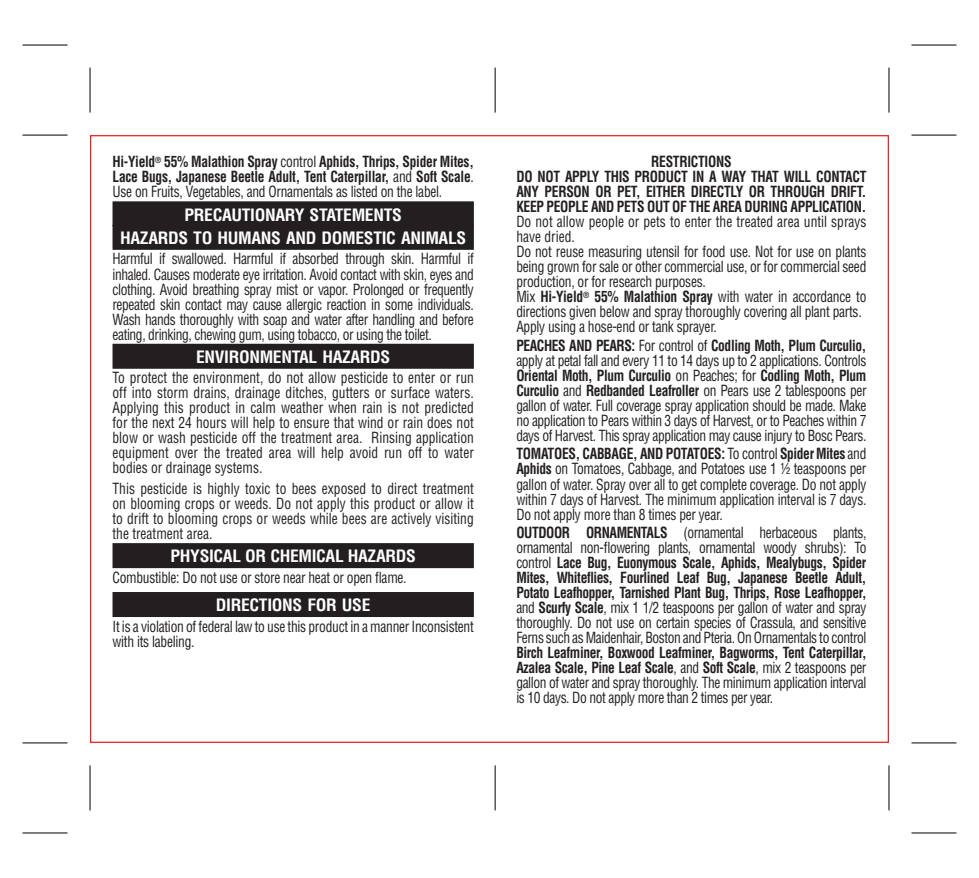
<style>
.page{position:relative;width:979px;height:878px;background:#fff}
.page>*{position:absolute;margin:0;border:0;box-sizing:border-box;transform-origin:0 0}
.HEADING{font:700 condensed 16.75px "Helvetica LT Std";letter-spacing:-.02em;color:#fff;scale:1.05 1}
.body_text_-_end{font:condensed 15px/15px "Helvetica LT Std";letter-spacing:-.02em;color:#231f20;text-align:justify;scale:.9 1}
.body_text_-_end-2{font:700 condensed 15px/15px "Helvetica LT Std";letter-spacing:-.02em;color:#231f20;text-align:justify;scale:.9 1}
.body_text{font:condensed 15px/15px "Helvetica LT Std";letter-spacing:-.02em;color:#231f20;scale:.9 1}
.body_text_-_end-3{font:condensed 15px/15px "Helvetica LT Std";color:#231f20;scale:.9 1}
.s1{font-weight:400}
.s2{font-weight:700}
</style>
<div class="page">
<hr style="left:22px;top:135px;width:46px;height:1px;background:#000">
<hr style="left:911px;top:135px;width:45px;height:1px;background:#000">
<hr style="left:22px;top:742px;width:46px;height:1px;background:#000">
<hr style="left:911px;top:742px;width:45px;height:1px;background:#000">
<hr style="left:22px;top:832px;width:46px;height:1px;background:#000">
<hr style="left:911px;top:832px;width:45px;height:1px;background:#000">
<hr style="left:22px;top:45px;width:46px;height:1px;background:#000">
<hr style="left:911px;top:45px;width:45px;height:1px;background:#000">
<hr style="left:90px;top:68px;width:1px;height:45px;background:#000">
<hr style="left:495px;top:68px;width:1px;height:45px;background:#000">
<hr style="left:888px;top:68px;width:1px;height:45px;background:#000">
<hr style="left:90px;top:765px;width:1px;height:45px;background:#000">
<hr style="left:495px;top:765px;width:1px;height:45px;background:#000">
<hr style="left:888px;top:765px;width:1px;height:45px;background:#000">
<div style="left:112px;top:201px;width:362px;height:25px;background:#231f20"></div>
<div style="left:112px;top:225px;width:362px;height:25px;background:#231f20"></div>
<div style="left:112px;top:344px;width:362px;height:25px;background:#231f20"></div>
<div style="left:112px;top:543px;width:362px;height:25px;background:#231f20"></div>
<div style="left:112px;top:592px;width:362px;height:25px;background:#231f20"></div>
<p class="body_text_-_end-2" style="left:112px;top:154px;width:403px">Hi-Yield<sup>®</sup> 55% Malathion Spray <span class="s1">control</span> Aphids, Thrips, Spider Mites, Lace Bugs, Japanese Beetle Adult, Tent Caterpillar, <span class="s1">and</span> Soft Scale<span class="s1">.<br>Use on Fruits, Vegetables, and Ornamentals as listed on the label.</span></p>
<p class="HEADING" style="left:184px;top:204px;width:208px">PRECAUTIONARY STATEMENTS</p>
<p class="HEADING" style="left:120px;top:227px;width:331px">HAZARDS TO HUMANS AND DOMESTIC ANIMALS</p>
<p class="body_text_-_end" style="left:112px;top:251px;width:403px">Harmful if swallowed. Harmful if absorbed through skin. Harmful if inhaled. Causes moderate eye irritation. Avoid contact with skin, eyes and clothing. Avoid breathing spray mist or vapor. Prolonged or frequently repeated skin contact may cause allergic reaction in some individuals.<br>Wash hands thoroughly with soap and water after handling and before eating, drinking, chewing gum, using tobacco, or using the toilet.</p>
<p class="HEADING" style="left:196px;top:346px;width:187px">ENVIRONMENTAL HAZARDS</p>
<p class="body_text_-_end" style="left:112px;top:370px;width:403px">To protect the environment, do not allow pesticide to enter or run off into storm drains, drainage ditches, gutters or surface waters.<br>Applying this product in calm weather when rain is not predicted for the next 24 hours will help to ensure that wind or rain does not blow or wash pesticide off the treatment area. Rinsing application equipment over the treated area will help avoid run off to water bodies or drainage systems.</p>
<p class="body_text_-_end" style="left:112px;top:481px;width:403px">This pesticide is highly toxic to bees exposed to direct treatment on blooming crops or weeds. Do not apply this product or allow it to drift to blooming crops or weeds while bees are actively visiting the treatment area.</p>
<p class="HEADING" style="left:171px;top:545px;width:235px">PHYSICAL OR CHEMICAL HAZARDS</p>
<p class="body_text_-_end" style="left:112px;top:569px;width:328px">Combustible: Do not use or store near heat or open flame.</p>
<p class="HEADING" style="left:216px;top:594px;width:149px">DIRECTIONS FOR USE</p>
<p class="body_text" style="left:112px;top:618px;width:403px">It is a violation of federal law to use this product in a manner Inconsistent with its labeling.</p>
<p class="body_text_-_end-2" style="left:651px;top:154px;width:91px">RESTRICTIONS</p>
<p class="body_text_-_end-2" style="left:516px;top:169px;width:390px">DO NOT APPLY THIS PRODUCT IN A WAY THAT WILL CONTACT ANY PERSON OR PET, EITHER DIRECTLY OR THROUGH DRIFT.<br>KEEP PEOPLE AND PETS OUT OF THE AREA DURING APPLICATION.</p>
<p class="body_text_-_end-3" style="left:516px;top:214px;width:390px">Do not allow people or pets to enter the treated area until sprays have dried.</p>
<p class="body_text_-_end" style="left:516px;top:244px;width:390px">Do not reuse measuring utensil for food use. Not for use on plants being grown for sale or other commercial use, or for commercial seed production, or for research purposes.</p>
<p class="body_text_-_end" style="left:516px;top:289px;width:390px">Mix <span class="s2">Hi-Yield</span><sup>®</sup> <span class="s2">55% Malathion Spray</span> with water in accordance to directions given below and spray thoroughly covering all plant parts.</p>
<p class="body_text_-_end" style="left:516px;top:319px;width:224px">Apply using a hose-end or tank sprayer.</p>
<p class="body_text_-_end" style="left:516px;top:338px;width:390px"><span class="s2">PEACHES AND PEARS:</span> For control of <span class="s2">Codling Moth, Plum Curculio, </span>apply at petal fall and every 11 to 14 days up to 2 applications. Controls <span class="s2">Oriental Moth, Plum Curculio</span> on Peaches; for <span class="s2">Codling Moth, Plum Curculio</span> and <span class="s2">Redbanded Leafroller</span> on Pears use 2 tablespoons per gallon of water. Full coverage spray application should be made. Make no application to Pears within 3 days of Harvest, or to Peaches within 7 days of Harvest. This spray application may cause injury to Bosc Pears.</p>
<p class="body_text_-_end" style="left:516px;top:446px;width:390px"><span class="s2">TOMATOES, CABBAGE, AND POTATOES:</span> To control <span class="s2">Spider Mites</span> and <span class="s2">Aphids</span> on Tomatoes, Cabbage, and Potatoes use 1 ½ teaspoons per gallon of water. Spray over all to get complete coverage. Do not apply within 7 days of Harvest. The minimum application interval is 7 days.<br>Do not apply more than 8 times per year.</p>
<p class="body_text_-_end" style="left:516px;top:525px;width:390px"><span class="s2">OUTDOOR ORNAMENTALS</span> (ornamental herbaceous plants, ornamental non-flowering plants, ornamental woody shrubs): To control <span class="s2">Lace Bug, Euonymous Scale, Aphids, Mealybugs, Spider Mites, Whiteflies, Fourlined Leaf Bug, Japanese Beetle Adult, Potato Leafhopper, Tarnished Plant Bug, Thrips, Rose Leafhopper, </span>and <span class="s2">Scurfy Scale</span>, mix 1 1/2 teaspoons per gallon of water and spray thoroughly. Do not use on certain species of Crassula, and sensitive Ferns such as Maidenhair, Boston and Pteria. On Ornamentals to control <span class="s2">Birch Leafminer, Boxwood Leafminer, Bagworms, Tent Caterpillar, Azalea Scale, Pine Leaf Scale</span>, and <span class="s2">Soft Scale</span>, mix 2 teaspoons per gallon of water and spray thoroughly. The minimum application interval is 10 days. Do not apply more than 2 times per year.</p>
</div>
